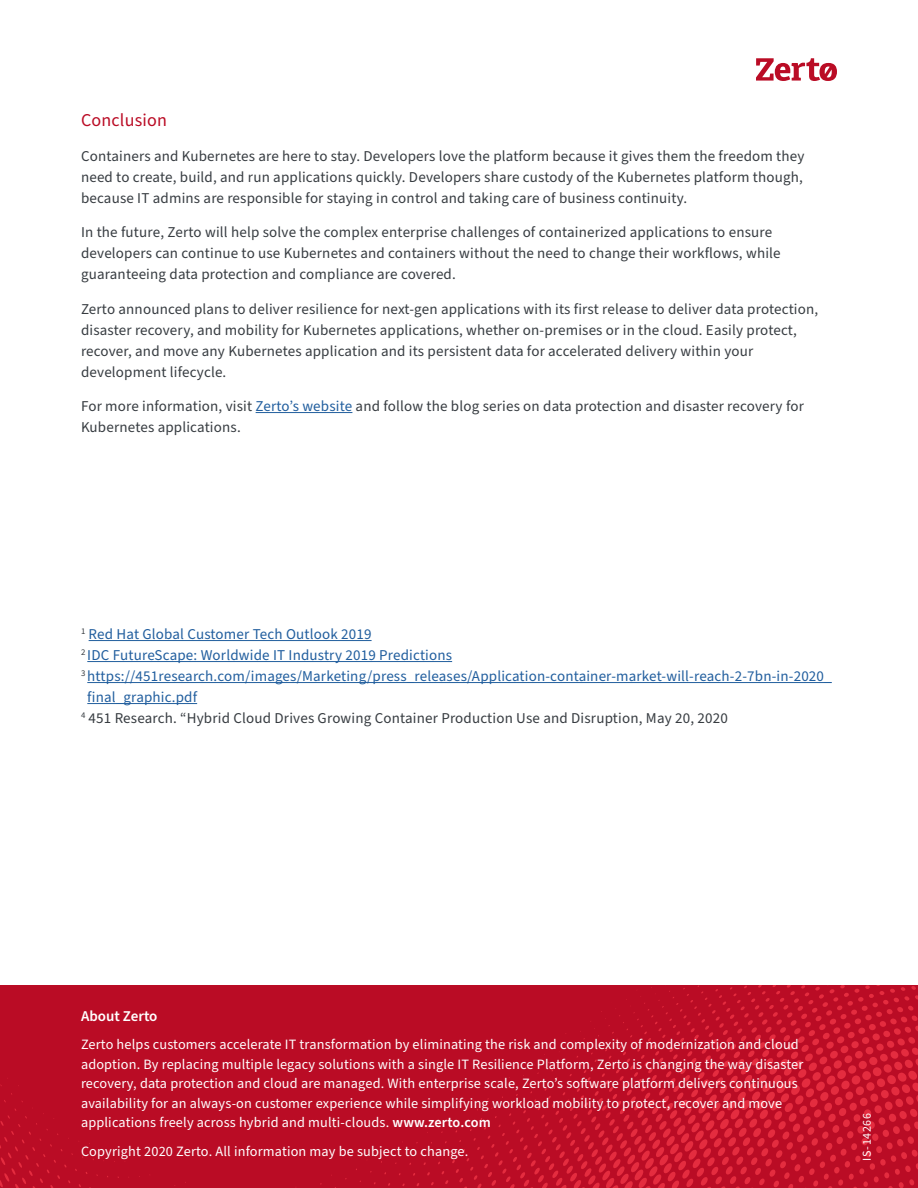
<style>
.page{position:relative;width:918px;height:1188px;background:#fff}
.page>*{position:absolute;margin:0;border:0;box-sizing:border-box;transform-origin:0 0}
.t1{font:18px "Source Sans Pro";letter-spacing:.01em;color:#ba0c25}
.Body{font:15px/21px "Source Sans Pro";letter-spacing:.01em;color:#373c41}
.Body-2{font:15px/21px "Source Sans Pro";letter-spacing:.01em;color:#215e9e}
.t2{font:600 15px "Source Sans Pro";color:#fff}
.t3{font:14.25px/19.5px "Source Sans Pro";letter-spacing:.01em;color:#fff}
.t4{font:12px "Source Sans Pro";letter-spacing:.05em;color:#fff}
.s1{color:#215e9e}
.s2{font-weight:600}
</style>
<div class="page">
<svg style="left:756px;top:58px;width:81px;height:23px"></svg>
<svg style="left:0;top:986px;width:918px;height:202px;background:#be0f27"></svg>
<hr style="left:256px;top:412px;width:96px;height:1px;background:#215e9e">
<hr style="left:89px;top:640px;width:283px;height:1px;background:#215e9e">
<hr style="left:87px;top:661px;width:365px;height:1px;background:#215e9e">
<hr style="left:87px;top:682px;width:745px;height:1px;background:#215e9e">
<hr style="left:87px;top:703px;width:110px;height:1px;background:#215e9e">
<h1 class="t1" style="left:81px;top:108px;width:88px">Conclusion</h1>
<p class="Body" style="left:81px;top:146px;width:725px;text-align:justify">Containers and Kubernetes are here to stay. Developers love the platform because it gives them the freedom they need to create, build, and run applications quickly. Developers share custody of the Kubernetes platform though, because IT admins are responsible for staying in control and taking care of business continuity.</p>
<p class="Body" style="left:81px;top:222px;width:701px">In the future, Zerto will help solve the complex enterprise challenges of containerized applications to ensure developers can continue to use Kubernetes and containers without the need to change their workflows, while guaranteeing data protection and compliance are covered.</p>
<p class="Body" style="left:81px;top:299px;width:739px">Zerto announced plans to deliver resilience for next-gen applications with its first release to deliver data protection, disaster recovery, and mobility for Kubernetes applications, whether on-premises or in the cloud. Easily protect, recover, and move any Kubernetes application and its persistent data for accelerated delivery within your development lifecycle.</p>
<p class="Body" style="left:81px;top:396px;width:724px">For more information, visit <span class="s1">Zerto’s website</span> and follow the blog series on data protection and disaster recovery for<br>Kubernetes applications.</p>
<p class="Body-2" style="left:81px;top:624px;width:292px"><sup>1</sup> Red Hat Global Customer Tech Outlook 2019</p>
<p class="Body-2" style="left:81px;top:645px;width:373px"><sup>2</sup> IDC FutureScape: Worldwide IT Industry 2019 Predictions</p>
<p class="Body-2" style="left:87px;top:666px;width:746px;text-indent:-6px"><sup>3</sup> https://451research.com/images/Marketing/press_releases/Application-container-market-will-reach-2-7bn-in-2020_ final_graphic.pdf</p>
<p class="Body" style="left:81px;top:708px;width:648px"><sup>4</sup> 451 Research. “Hybrid Cloud Drives Growing Container Production Use and Disruption, May 20, 2020</p>
<p class="t2" style="left:81px;top:1006px;width:78px">About Zerto</p>
<p class="t3" style="left:81px;top:1035px;width:724px">Zerto helps customers accelerate IT transformation by eliminating the risk and complexity of modernization and cloud adoption. By replacing multiple legacy solutions with a single IT Resilience Platform, Zerto is changing the way disaster recovery, data protection and cloud are managed. With enterprise scale, Zerto’s software platform delivers continuous availability for an always-on customer experience while simplifying workload mobility to protect, recover and move applications freely across hybrid and multi-clouds. <span class="s2">www.zerto.com</span></p>
<p class="t3" style="left:81px;top:1142px;width:389px">Copyright 2020 Zerto. All information may be subject to change.</p>
<p class="t4" style="left:859px;top:1161px;width:49px;rotate:-90deg">IS-14266</p>
</div>
